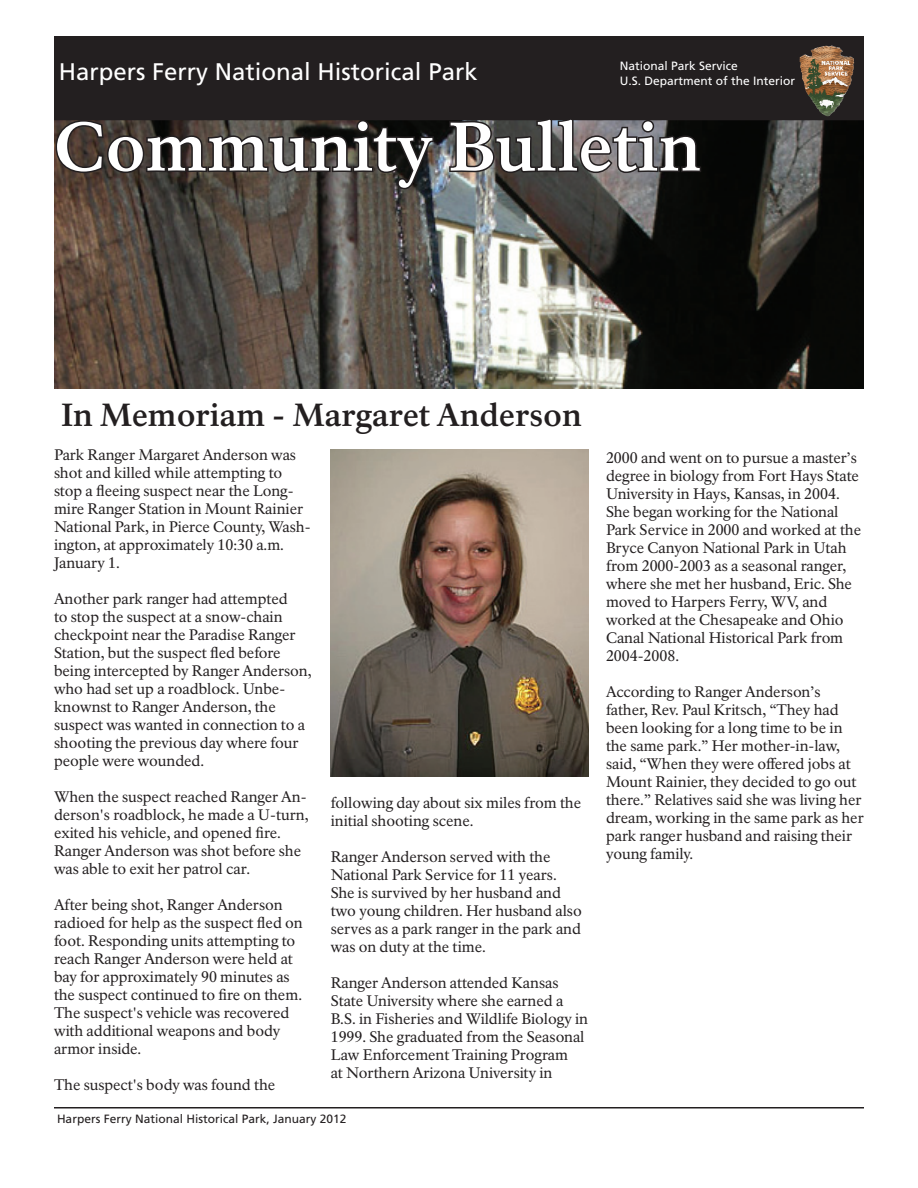
<style>
.page{position:relative;width:918px;height:1188px;background:#fff}
.page>*{position:absolute;margin:0;border:0;box-sizing:border-box;transform-origin:0 0}
.t1{font:700 67.5px "NPS Rawlinson OT";color:#fff}
.t2{font:700 31.5px "NPS Rawlinson OT";letter-spacing:-.005em;color:#231f20}
.t3{font:24px "Frutiger LT Std";color:#fff}
.t4{font:15px/18px "NPS Rawlinson OT";letter-spacing:-.005em;color:#231f20}
.t5{font:12px/15px "Frutiger LT Std";color:#fff}
.t6{font:12px "Frutiger LT Std";color:#231f20}
</style>
<div class="page">
<img style="left:54px;top:120px;width:810px;height:268px">
<div style="left:55px;top:37px;width:808px;height:83px;background:#231f20"></div>
<div style="left:54px;top:36px;width:810px;height:84px;border:2px solid #231f20"></div>
<hr style="left:54px;top:1107px;width:810px;height:1px;background:#231f20">
<img style="left:800px;top:45px;width:38px;height:71px">
<svg style="left:54px;top:118px;width:381px;height:73px;background:#3c3530"></svg>
<svg style="left:448px;top:117px;width:255px;height:58px;background:#484545"></svg>
<img style="left:331px;top:449px;width:258px;height:327px">
<h3 class="t3" style="left:59px;top:57px;width:420px">Harpers Ferry National Historical Park</h3>
<p class="t5" style="left:620px;top:59px;width:177px">National Park Service<br>U.S. Department of the Interior</p>
<h1 class="t1" style="left:54px;top:106px;width:649px">Community Bulletin</h1>
<h2 class="t2" style="left:61px;top:396px;width:522px">In Memoriam - Margaret Anderson</h2>
<p class="t4" style="left:54px;top:446px;width:258px">Park Ranger Margaret Anderson was shot and killed while attempting to stop a fleeing suspect near the Long&shy;mire Ranger Station in Mount Rainier<br>National Park, in Pierce County, Wash&shy;ington, at approximately 10:30 a.m.<br>January 1.</p>
<p class="t4" style="left:54px;top:590px;width:259px">Another park ranger had attempted<br>to stop the suspect at a snow-chain checkpoint near the Paradise Ranger Station, but the suspect fled before being intercepted by Ranger Anderson, who had set up a roadblock. Unbe&shy;knownst to Ranger Anderson, the suspect was wanted in connection to a shooting the previous day where four people were wounded.</p>
<p class="t4" style="left:54px;top:788px;width:256px">When the suspect reached Ranger An&shy;derson's roadblock, he made a U-turn, exited his vehicle, and opened fire.<br>Ranger Anderson was shot before she was able to exit her patrol car.</p>
<p class="t4" style="left:54px;top:896px;width:250px">After being shot, Ranger Anderson radioed for help as the suspect fled on foot. Responding units attempting to reach Ranger Anderson were held at bay for approximately 90 minutes as the suspect continued to fire on them.<br>The suspect's vehicle was recovered with additional weapons and body armor inside.</p>
<p class="t4" style="left:54px;top:1076px;width:223px">The suspect's body was found the</p>
<p class="t4" style="left:331px;top:794px;width:252px">following day about six miles from the initial shooting scene.</p>
<p class="t4" style="left:331px;top:848px;width:253px">Ranger Anderson served with the<br>National Park Service for 11 years.<br>She is survived by her husband and two young children. Her husband also serves as a park ranger in the park and was on duty at the time.</p>
<p class="t4" style="left:331px;top:974px;width:259px">Ranger Anderson attended Kansas State University where she earned a B.S. in Fisheries and Wildlife Biology in 1999. She graduated from the Seasonal Law Enforcement Training Program<br>at Northern Arizona University in</p>
<p class="t6" style="left:57px;top:1112px;width:291px">Harpers Ferry National Historical Park, January 2012</p>
<p class="t4" style="left:606px;top:449px;width:257px">2000 and went on to pursue a master’s degree in biology from Fort Hays State University in Hays, Kansas, in 2004.<br>She began working for the National Park Service in 2000 and worked at the Bryce Canyon National Park in Utah from 2000-2003 as a seasonal ranger, where she met her husband, Eric. She moved to Harpers Ferry, WV, and worked at the Chesapeake and Ohio Canal National Historical Park from 2004-2008.</p>
<p class="t4" style="left:606px;top:683px;width:259px">According to Ranger Anderson’s father, Rev. Paul Kritsch, “They had been looking for a long time to be in the same park.” Her mother-in-law, said, “When they were offered jobs at Mount Rainier, they decided to go out there.” Relatives said she was living her dream, working in the same park as her park ranger husband and raising their young family.</p>
</div>
